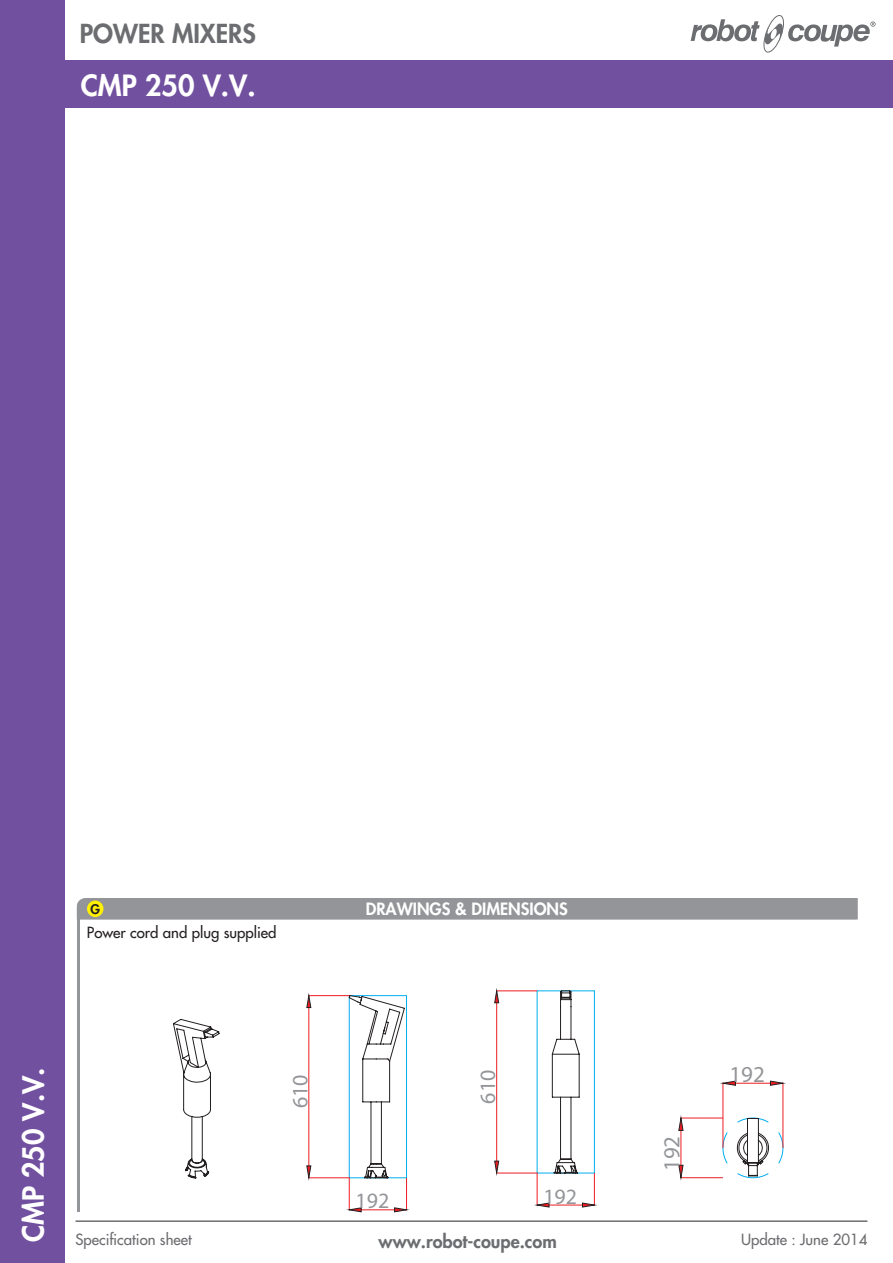
<style>
.page{position:relative;width:893px;height:1263px;background:#fff}
.page>*{position:absolute;margin:0;border:0;box-sizing:border-box;transform-origin:0 0}
.t1{font:800 28.5px "Futura";color:#fff}
.t2{font:800 25.5px "Futura";color:#6c6d70}
.t3{font:22.95px "Myriad Pro";color:#939598}
.t4{font:22.8px "Myriad Pro";color:#939598}
.t5{font:21.9px "Myriad Pro";color:#939598}
.t6{font:800 18px "Futura";color:#6c6d70}
.t7{font:800 16.5px "Futura";color:#fff}
.t8{font:15px "Futura";color:#6c6d70}
.t9{font:15px "Futura";color:#231f20}
.t10{font:800 12.9px "Futura";color:#231f20}
</style>
<div class="page">
<div style="left:0;top:60px;width:893px;height:47px;background:#7150a0"></div>
<svg style="left:691px;top:15px;width:185px;height:37px"></svg>
<div style="left:0;top:0;width:65px;height:1263px;background:#7150a0"></div>
<hr style="left:76px;top:1220px;width:791px;height:2px;background:#6c6d70">
<hr style="left:77px;top:911px;width:2px;height:300px;background:#939598">
<div style="left:77px;top:898px;width:781px;height:21px;background:#939598"></div>
<div style="left:87px;top:900px;width:17px;height:17px;background:#fff101;border-radius:50%"></div>
<svg style="left:495px;top:990px;width:100px;height:217px"></svg>
<svg style="left:307px;top:995px;width:100px;height:217px"></svg>
<svg style="left:173px;top:1019px;width:46px;height:159px"></svg>
<svg style="left:679px;top:1081px;width:105px;height:98px"></svg>
<h2 class="t2" style="left:80px;top:16px;width:178px">POWER MIXERS</h2>
<h1 class="t1" style="left:81px;top:66px;width:176px">CMP 250 V.V.</h1>
<p class="t10" style="left:90px;top:900px;width:11px">GF</p>
<p class="t7" style="left:366px;top:898px;width:165px">DRAWINGS &amp; DIMENS</p>
<p class="t7" style="left:373px;top:898px;width:197px">ACCESSOIRES EN OPTIONS</p>
<p class="t9" style="left:87px;top:923px;width:191px">Power cord and plug supplied</p>
<h1 class="t1" style="left:14px;top:1242px;width:176px;rotate:-90deg">CMP 250 V.V.</h1>
<h3 class="t5" style="left:286px;top:1108px;width:35px;rotate:-90deg">610</h3>
<h3 class="t5" style="left:356px;top:1187px;width:35px">192</h3>
<h3 class="t5" style="left:474px;top:1104px;width:35px;rotate:-90deg">610</h3>
<h3 class="t5" style="left:543px;top:1183px;width:35px">192</h3>
<h3 class="t3" style="left:658px;top:1171px;width:37px;rotate:-90deg">192</h3>
<h3 class="t4" style="left:730px;top:1060px;width:37px">192</h3>
<p class="t8" style="left:76px;top:1230px;width:118px">Specification sheet</p>
<p class="t6" style="left:379px;top:1229px;width:180px">www.robot-coupe.com</p>
<p class="t8" style="left:741px;top:1230px;width:128px">Update : June 2014</p>
</div>
